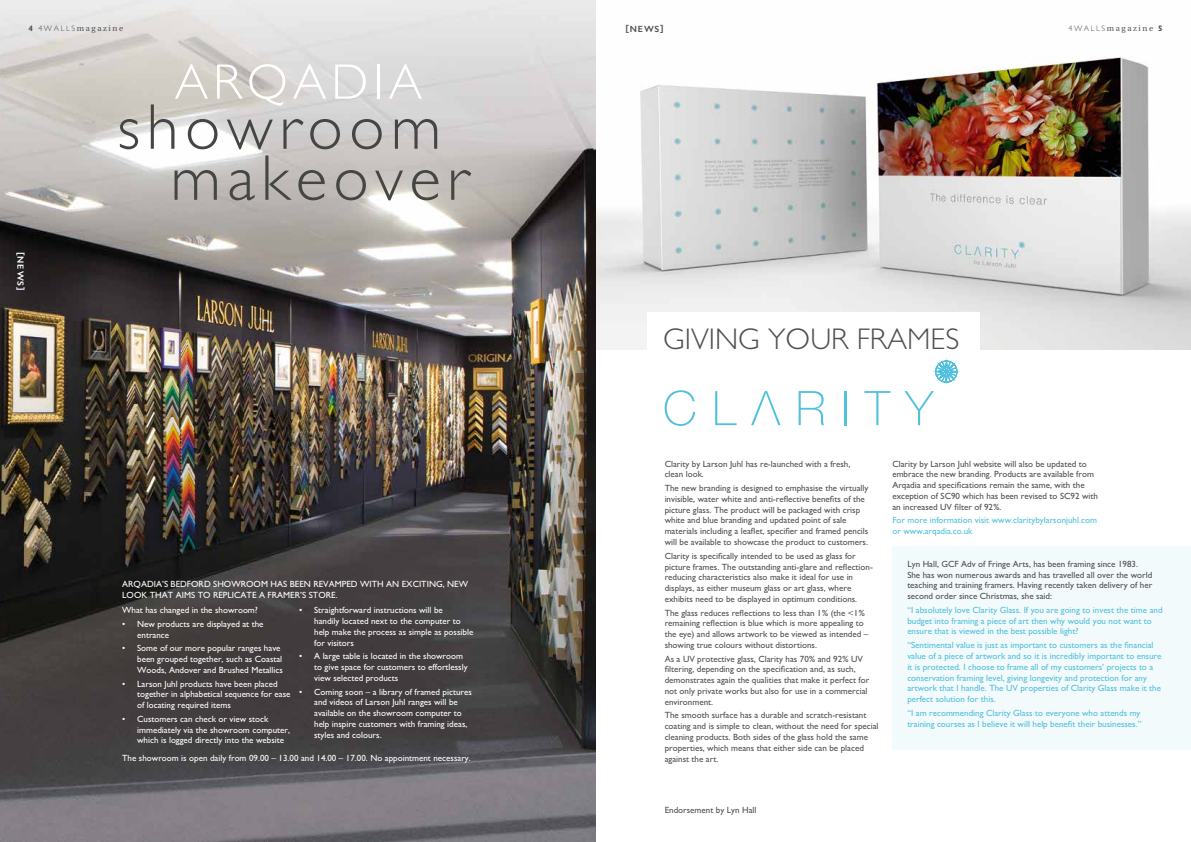
<style>
.page{position:relative;width:1191px;height:842px;background:#fff}
.page>*{position:absolute;margin:0;border:0;box-sizing:border-box;transform-origin:0 0}
.t1{font:300 65px "M Gill Sans";letter-spacing:.1em;color:#454543}
.t2{font:300 50px "M Gill Sans";letter-spacing:.1em;color:#fff}
.t3{font:300 30px "M Gill Sans";color:#504f53}
.t4{font:9px/10.8px "M Gill Sans";color:#504f53}
.t5{font:9px/10.8px "M Gill Sans";color:#fff}
.t6{font:9px/10.8px "M Gill Sans";color:#51c0dc}
.t7{font:9px/10.8px "M Gill Sans";color:#50c1dc}
.t8{font:600 9px "Gill Sans";color:#fff}
.t9{font:600 9px "Gill Sans";color:#504f53}
.t10{font:8px "Utopia";letter-spacing:.2em;color:#504f53}
.s1{font-family:"M Gill Sans";font-weight:700}
.s2{font-family:"M Gill Sans";font-weight:300}
</style>
<div class="page">
<div style="left:892px;top:546px;width:299px;height:204px;background:#f3fafc"></div>
<img style="left:595px;top:0;width:596px;height:349px">
<img style="left:0;top:0;width:595px;height:842px">
<div style="left:647px;top:312px;width:332px;height:76px;background:#fff"></div>
<svg style="left:664px;top:390px;width:31px;height:36px"></svg>
<svg style="left:715px;top:391px;width:21px;height:34px"></svg>
<svg style="left:798px;top:391px;width:26px;height:34px"></svg>
<hr style="left:844px;top:391px;width:2px;height:34px;background:#51c0dc">
<svg style="left:864px;top:391px;width:26px;height:34px"></svg>
<svg style="left:904px;top:391px;width:29px;height:34px"></svg>
<svg style="left:935px;top:361px;width:22px;height:22px"></svg>
<svg style="left:751px;top:391px;width:29px;height:34px"></svg>
<p class="t10" style="left:29px;top:24px;width:96px"><span class="s1">4</span> <span class="s2">4WA LLS</span>magazine</p>
<h2 class="t2" style="left:175px;top:55px;width:248px">ARQADIA</h2>
<h1 class="t1" style="left:117px;top:91px;width:325px">showroom</h1>
<p class="t8" style="left:26px;top:252px;width:40px;rotate:90deg">[NEWS]</p>
<h1 class="t1" style="left:171px;top:143px;width:302px">makeover</h1>
<p class="t5" style="left:122px;top:579px;width:19px">Arqad</p>
<p class="t5" style="left:154px;top:579px;width:123px">ia’s Bedford showroom has</p>
<p class="t5" style="left:290px;top:579px;width:41px">been revam</p>
<p class="t5" style="left:342px;top:579px;width:125px">ped with an exciting, new</p>
<p class="t5" style="left:122px;top:587px;width:217px;line-height:15.6px">look that aims to replicate a fram er’s store.<br>What has changed in the showroom?</p>
<p class="t5" style="left:122px;top:619px;width:11px">• N</p>
<p class="t5" style="left:314px;top:605px;width:161px;text-indent:-15px">• Straightforward instructions will be<br>handily located next to the computer to help make the process as simple as possible for visitors</p>
<p class="t5" style="left:314px;top:651px;width:155px;text-indent:-15px">• A large table is located in the showroom to give space for customers to effortlessly view selected products</p>
<p class="t5" style="left:314px;top:686px;width:159px;text-indent:-15px">• Coming soon – a library of framed pictures and videos of Larson Juhl ranges will be available on the showroom computer to help inspire customers with framing ideas, styles and colours.</p>
<p class="t5" style="left:122px;top:753px;width:350px">The showroom is open daily from 09.00 – 13.00 and 14.00 – 17.00. No appointment necessary.</p>
<p class="t5" style="left:137px;top:619px;width:128px;text-indent:7px">ew products are displayed at the entrance</p>
<p class="t5" style="left:137px;top:643px;width:147px;text-indent:-15px">• Some of our more popular ranges have been grouped together, such as Coastal<br>Woods, Andover and Brushed Metallics</p>
<p class="t5" style="left:137px;top:678px;width:155px;text-indent:-15px">• Larson Juhl products have been placed together in alphabetical sequence for ease of locating required items</p>
<p class="t5" style="left:137px;top:713px;width:154px;text-indent:-15px">• Customers can check or view stock immediately via the showroom computer, which is logged directly into the website</p>
<p class="t9" style="left:625px;top:23px;width:40px">[NEWS]</p>
<p class="t10" style="left:1068px;top:24px;width:96px"><span class="s2">4WA LLS</span>magazine <span class="s1">5</span></p>
<h3 class="t3" style="left:663px;top:323px;width:295px">GIVING YOUR FRAMES</h3>
<p class="t4" style="left:664px;top:458px;width:187px">Clarity by Larson Juhl has re-launched with a fresh, clean look.</p>
<p class="t4" style="left:664px;top:483px;width:205px">The new branding is designed to emphasise the virtually invisible, water white and anti-reflective benefits of the picture glass. The product will be packaged with crisp white and blue branding and updated point of sale materials including a leaflet, specifier and framed pencils will be available to showcase the product to customers.</p>
<p class="t4" style="left:664px;top:550px;width:210px">Clarity is specifically intended to be used as glass for picture frames. The outstanding anti-glare and reflection&shy;reducing characteristics also make it ideal for use in displays, as either museum glass or art glass, where exhibits need to be displayed in optimum conditions.</p>
<p class="t4" style="left:664px;top:607px;width:205px">The glass reduces reflections to less than 1% (the &lt;1% remaining reflection is blue which is more appealing to the eye) and allows artwork to be viewed as intended – showing true colours without distortions.</p>
<p class="t4" style="left:664px;top:653px;width:206px">As a UV protective glass, Clarity has 70% and 92% UV filtering, depending on the specification and, as such, demonstrates again the qualities that make it perfect for not only private works but also for use in a commercial environment.</p>
<p class="t4" style="left:664px;top:710px;width:215px">The smooth surface has a durable and scratch-resistant coating and is simple to clean, without the need for special cleaning products. Both sides of the glass hold the same properties, which means that either side can be placed against the art.</p>
<p class="t4" style="left:892px;top:458px;width:207px">Clarity by Larson Juhl website will also be updated to embrace the new branding. Products are available from Arqadia and specifications remain the same, with the exception of SC90 which has been revised to SC92 with an increased UV filter of 92%.</p>
<p class="t7" style="left:892px;top:515px;width:206px">For more information visit www.claritybylarsonjuhl.com or www.arqadia.co.uk</p>
<p class="t4" style="left:907px;top:558px;width:246px">Lyn Hall, GCF Adv of Fringe Arts, has been framing since 1983.<br>She has won numerous awards and has travelled all over the world teaching and training framers. Having recently taken delivery of her second order since Christmas, she said:</p>
<p class="t6" style="left:907px;top:604px;width:257px">“I absolutely love Clarity Glass. If you are going to invest the time and budget into framing a piece of art then why would you not want to ensure that is viewed in the best possible light?</p>
<p class="t6" style="left:907px;top:640px;width:256px">“Sentimental value is just as important to customers as the financial value of a piece of artwork and so it is incredibly important to ensure it is protected. I choose to frame all of my customers’ projects to a conservation framing level, giving longevity and protection for any artwork that I handle. The UV properties of Clarity Glass make it the perfect solution for this.</p>
<p class="t6" style="left:907px;top:707px;width:236px">“I am recommending Clarity Glass to everyone who attends my training courses as I believe it will help benefit their businesses.”</p>
<p class="t4" style="left:664px;top:805px;width:93px">Endorsement by Lyn Hall</p>
</div>
